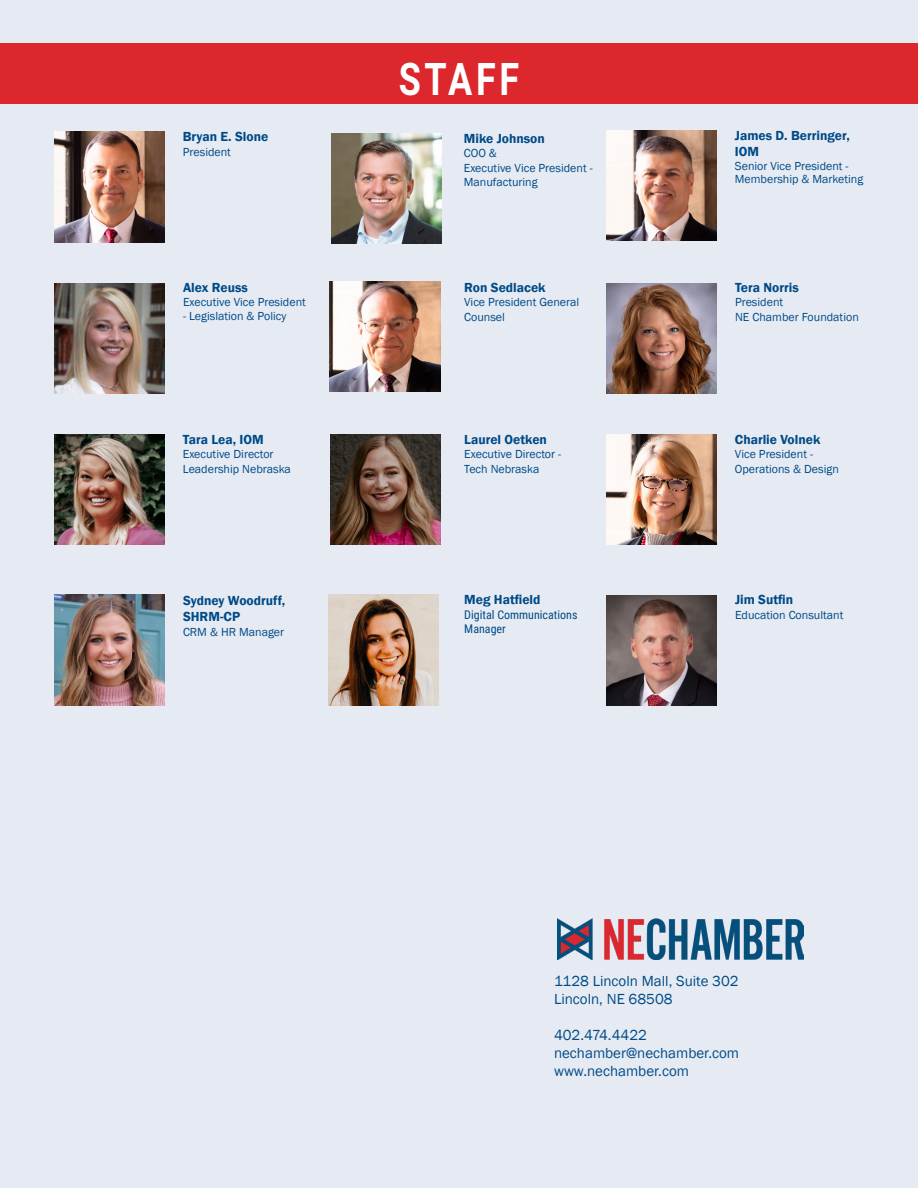
<style>
.page{position:relative;width:918px;height:1188px;background:#e6ebf3}
.page>*{position:absolute;margin:0;border:0;box-sizing:border-box;transform-origin:0 0}
.t1{font:700 45px "Roboto";letter-spacing:.1em;color:#fff;scale:.8 1}
.t2{font:15px "Franklin Gothic";color:#004a87}
.t3{font:600 13.5px/16.2px "Franklin Gothic";color:#004a87}
.t4{font:12px/14.4px "Franklin Gothic";color:#004a87}
.t5{font:12px/14.4px "Roboto Condensed";color:#004a87}
</style>
<div class="page">
<img style="left:330px;top:281px;width:110px;height:110px">
<img style="left:54px;top:283px;width:110px;height:110px">
<img style="left:54px;top:435px;width:110px;height:110px">
<img style="left:54px;top:132px;width:110px;height:110px">
<img style="left:606px;top:131px;width:110px;height:110px">
<img style="left:54px;top:595px;width:110px;height:110px">
<div style="left:0;top:43px;width:918px;height:61px;background:#dc272d"></div>
<img style="left:557px;top:918px;width:246px;height:41px">
<img style="left:331px;top:134px;width:111px;height:110px">
<img style="left:606px;top:283px;width:110px;height:110px">
<img style="left:606px;top:596px;width:110px;height:110px">
<img style="left:329px;top:595px;width:110px;height:110px">
<img style="left:606px;top:435px;width:110px;height:110px">
<img style="left:330px;top:435px;width:110px;height:110px">
<p class="t1" style="left:399px;top:48px;width:152px">STAFF</p>
<p class="t3" style="left:183px;top:129px;width:87px">Bryan E. Slone</p>
<p class="t4" style="left:183px;top:145px;width:50px">President</p>
<p class="t3" style="left:464px;top:131px;width:83px">Mike Johnson</p>
<p class="t4" style="left:464px;top:146px;width:35px">COO &amp;</p>
<p class="t4" style="left:464px;top:161px;width:130px">Executive Vice President -<br>Manufacturing</p>
<p class="t3" style="left:735px;top:128px;width:116px">James D. Berringer,<br>IOM</p>
<p class="t4" style="left:735px;top:159px;width:115px">Senior Vice President -</p>
<p class="t4" style="left:735px;top:172px;width:130px">Membership &amp; Marketing</p>
<p class="t3" style="left:183px;top:279px;width:66px">Alex Reuss</p>
<p class="t4" style="left:183px;top:295px;width:124px">Executive Vice President</p>
<p class="t4" style="left:183px;top:310px;width:105px">- Legislation &amp; Policy</p>
<p class="t3" style="left:464px;top:279px;width:83px">Ron Sedlacek</p>
<p class="t4" style="left:464px;top:295px;width:117px">Vice President General<br>Counsel</p>
<p class="t3" style="left:735px;top:279px;width:65px">Tera Norris</p>
<p class="t4" style="left:735px;top:295px;width:50px">President</p>
<p class="t4" style="left:735px;top:310px;width:125px">NE Chamber Foundation</p>
<p class="t3" style="left:183px;top:432px;width:82px">Tara Lea, IOM</p>
<p class="t4" style="left:183px;top:447px;width:92px">Executive Director</p>
<p class="t4" style="left:183px;top:462px;width:110px">Leadership Nebraska</p>
<p class="t3" style="left:464px;top:432px;width:84px">Laurel Oetken</p>
<p class="t4" style="left:464px;top:447px;width:98px">Executive Director -</p>
<p class="t4" style="left:464px;top:462px;width:77px">Tech Nebraska</p>
<p class="t3" style="left:735px;top:432px;width:87px">Charlie Volnek</p>
<p class="t4" style="left:735px;top:447px;width:80px">Vice President -</p>
<p class="t4" style="left:735px;top:462px;width:106px">Operations &amp; Design</p>
<p class="t3" style="left:183px;top:593px;width:104px">Sydney Woodruff,<br>SHRM-CP</p>
<p class="t4" style="left:183px;top:625px;width:103px">CRM &amp; HR Manager</p>
<p class="t3" style="left:464px;top:592px;width:78px">Meg Hatfield</p>
<p class="t5" style="left:464px;top:607px;width:115px">Digital Communications<br>Manager</p>
<p class="t3" style="left:735px;top:592px;width:60px">Jim Sutfin</p>
<p class="t4" style="left:735px;top:608px;width:110px">Education Consultant</p>
<p class="t2" style="left:554px;top:971px;width:186px">1128 Lincoln Mall, Suite 302</p>
<p class="t2" style="left:554px;top:989px;width:120px">Lincoln, NE 68508</p>
<p class="t2" style="left:554px;top:1025px;width:94px">402.474.4422</p>
<p class="t2" style="left:554px;top:1043px;width:187px">nechamber@nechamber.com</p>
<p class="t2" style="left:554px;top:1061px;width:137px">www.nechamber.com</p>
</div>
